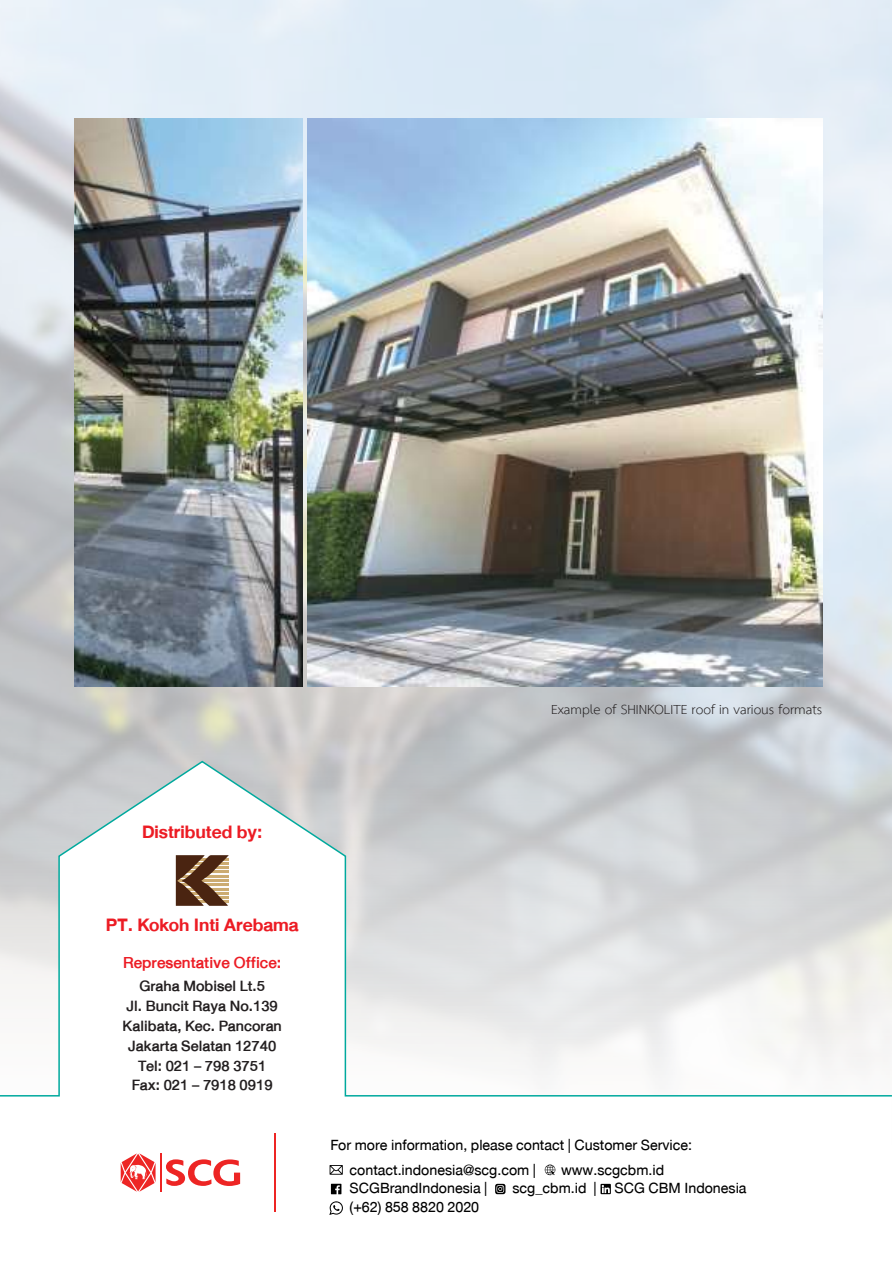
<style>
.page{position:relative;width:893px;height:1263px;background:#fff}
.page>*{position:absolute;margin:0;border:0;box-sizing:border-box;transform-origin:0 0}
.t1{font:25.65px "DB Helvethaica X 75 Bd";color:#ec1c24}
.t2{font:22.65px "DB Helvethaica X 65 Med";color:#ec1c24}
.t3{font:21.3px/19.8px "DB Helvethaica X 65 Med";color:#231f20;text-align:center}
.t4{font:21px/18.6px "DB Helvethaica X 55";color:#000}
.t5{font:19.2px "TH Sarabun New";color:#231f20}
</style>
<div class="page">
<img style="left:0;top:0;width:892px;height:689px">
<svg style="left:0;top:689px;width:892px;height:71px;background:#c6c8c9"></svg>
<img style="left:308px;top:118px;width:514px;height:568px">
<img style="left:74px;top:118px;width:228px;height:569px">
<svg style="left:0;top:760px;width:892px;height:337px"></svg>
<hr style="left:160px;top:1153px;width:1px;height:39px;background:#ed2524">
<hr style="left:274px;top:1133px;width:1px;height:79px;background:#ed2524">
<svg style="left:166px;top:1159px;width:74px;height:27px"></svg>
<svg style="left:120px;top:1153px;width:36px;height:39px"></svg>
<svg style="left:545px;top:1164px;width:10px;height:11px"></svg>
<svg style="left:330px;top:1165px;width:13px;height:10px"></svg>
<svg style="left:495px;top:1184px;width:10px;height:10px"></svg>
<svg style="left:331px;top:1184px;width:10px;height:10px"></svg>
<svg style="left:600px;top:1184px;width:11px;height:10px"></svg>
<svg style="left:329px;top:1201px;width:14px;height:14px"></svg>
<svg style="left:176px;top:855px;width:53px;height:51px;background:#7b5b41"></svg>
<p class="t5" style="left:551px;top:698px;width:273px">Example of SHINKOLITE roof in various formats</p>
<p class="t1" style="left:142px;top:817px;width:122px">Distributed by:</p>
<p class="t1" style="left:106px;top:909px;width:194px">PT. Kokoh Inti Arebama</p>
<p class="t2" style="left:123px;top:950px;width:160px">Representative Office:</p>
<p class="t3" style="left:123px;top:976px;width:161px">Graha Mobisel Lt.5<br>Jl. Buncit Raya No.139<br>Kalibata, Kec. Pancoran<br>Jakarta Selatan 12740<br>Tel: 021 – 798 3751<br>Fax: 021 – 7918 0919</p>
<p class="t4" style="left:330px;top:1136px;width:363px">For more information, please contact | Customer Service:</p>
<p class="t4" style="left:350px;top:1160px;width:398px">contact.indonesia@scg.com | www.scgcbm.id<br>SCGBrandIndonesia | scg_cbm.id | SCG CBM Indonesia (+62) 858 8820 2020</p>
</div>
